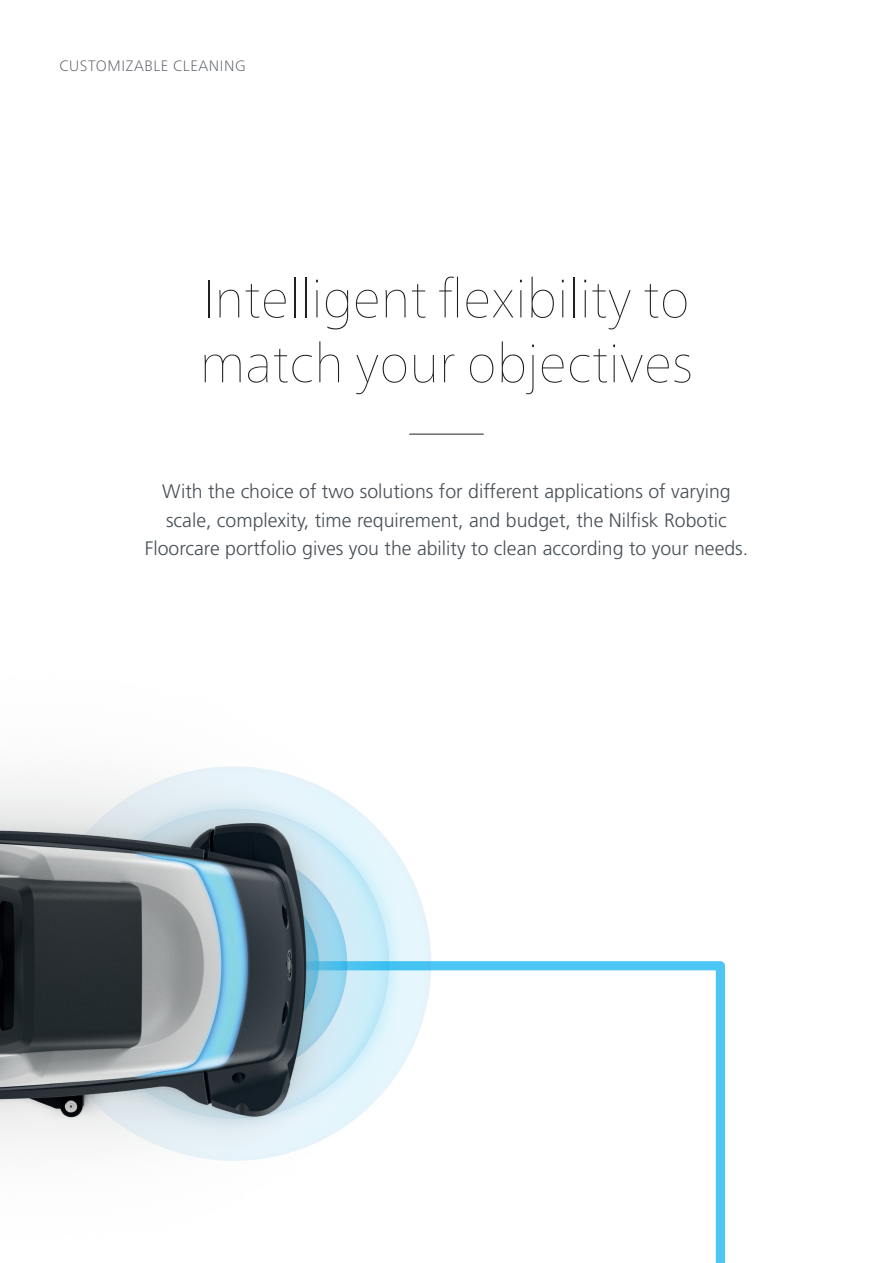
<style>
.page{position:relative;width:893px;height:1263px;background:#fff}
.page>*{position:absolute;margin:0;border:0;box-sizing:border-box;transform-origin:0 0}
.Headlines_-_black{font:200 54px/64.8px "Frutiger Neue LT Pro";color:#231f20}
.Introduction{font:300 19.5px/28.5px "Frutiger LT Std";color:#474f55;text-align:center}
.t1{font:100 15px "Frutiger Neue LT Pro";letter-spacing:.04em;color:#4a4f55}
</style>
<div class="page">
<svg style="left:521px;top:961px;width:204px;height:302px"></svg>
<img style="left:0;top:766px;width:521px;height:395px">
<hr style="left:409px;top:434px;width:75px;height:1px;background:#231f20">
<p class="t1" style="left:60px;top:57px;width:188px">CUSTOMIZABLE CLEANING</p>
<p class="Headlines_-_black" style="left:200px;top:266px;width:495px">Intelligent flexibility to match your objectives</p>
<p class="Introduction" style="left:145px;top:477px;width:605px">With the choice of two solutions for different applications of varying scale, complexity, time requirement, and budget, the Nilfisk Robotic<br>Floorcare portfolio gives you the ability to clean according to your needs.</p>
</div>
